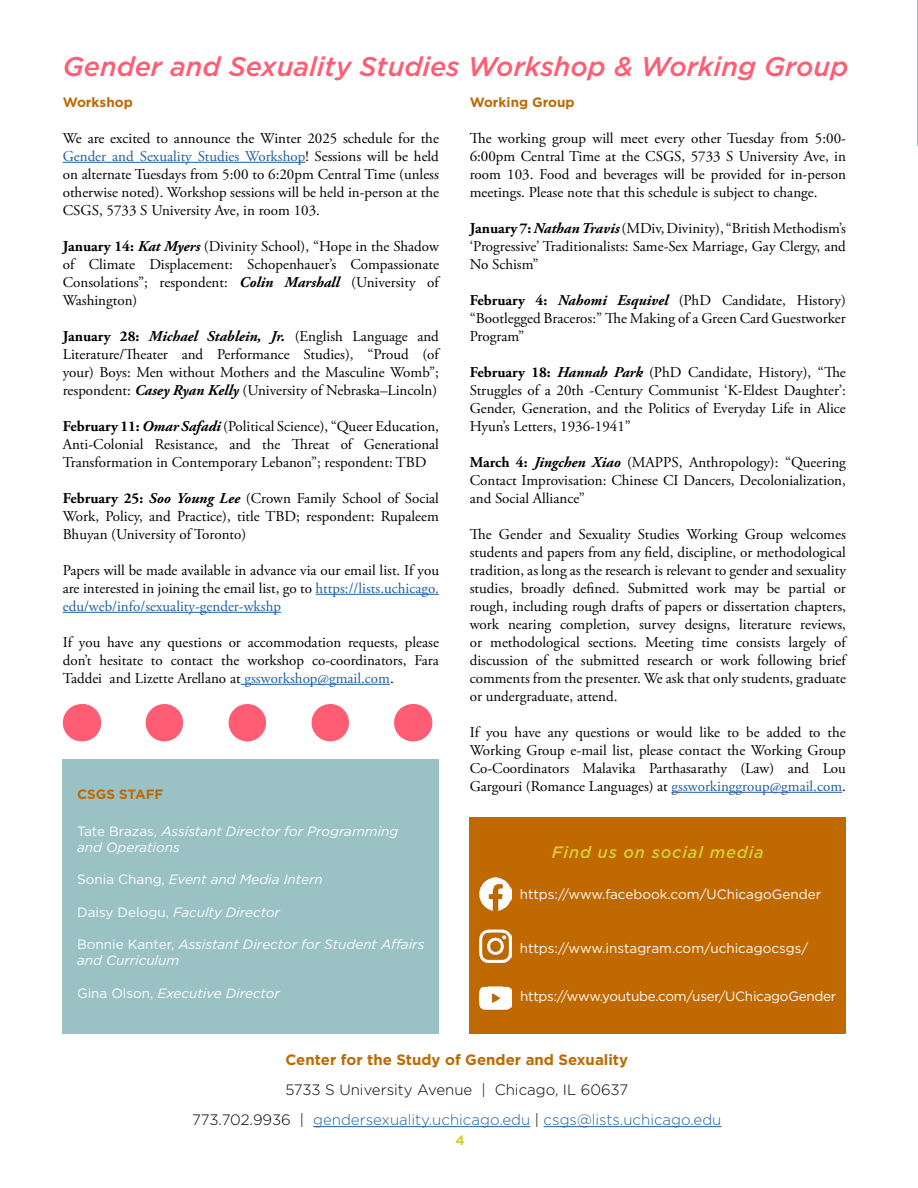
<style>
.page{position:relative;width:918px;height:1188px;background:#fff}
.page>*{position:absolute;margin:0;border:0;box-sizing:border-box;transform-origin:0 0}
.t1{font:italic 500 27px "Gotham";color:#ff5d73}
.t2{font:italic 500 16.5px "Gotham";letter-spacing:.05em;color:#d8cc34}
.t3{font:15px/18px "Adobe Garamond Pro";color:#000;text-align:justify}
.t4{font:300 15px/30px "Gotham";color:#000;text-align:center}
.t5{font:700 15px "Gotham";color:#bf6900}
.t6{font:italic 13.5px/16.2px "Gotham";color:#fff}
.t7{font:13.5px "Gotham";color:#fff}
.t8{font:13.5px "Gotham";letter-spacing:-.02em;color:#fff}
.t9{font:700 13.5px "Gotham";color:#bf6900}
.t10{font:700 13.5px "Gotham";color:#d8cc34}
.s1{color:#215e9e}
.s2{font-weight:700}
.s3{font-weight:700;font-style:italic}
.s4{font-style:normal}
</style>
<div class="page">
<hr style="left:917px;top:0;width:1px;height:145px;background:#9ac2c5">
<hr style="left:313px;top:1126px;width:217px;height:1px;background:#215e9e">
<hr style="left:544px;top:1126px;width:177px;height:1px;background:#215e9e">
<div style="left:470px;top:817px;width:376px;height:217px;background:#bf6900"></div>
<img style="left:479px;top:877px;width:33px;height:33px">
<img style="left:479px;top:986px;width:33px;height:25px">
<img style="left:479px;top:929px;width:33px;height:33px">
<hr style="left:63px;top:162px;width:242px;height:1px;background:#215e9e">
<hr style="left:316px;top:594px;width:123px;height:1px;background:#215e9e">
<hr style="left:63px;top:612px;width:218px;height:1px;background:#215e9e">
<hr style="left:241px;top:684px;width:149px;height:1px;background:#215e9e">
<hr style="left:671px;top:792px;width:171px;height:1px;background:#215e9e">
<div style="left:63px;top:760px;width:376px;height:274px;background:#9ac2c5"></div>
<svg style="left:164px;top:704px;width:185px;height:37px"></svg>
<hr style="left:82px;top:704px;width:1px;height:37px;background:#ff5d73">
<hr style="left:413px;top:704px;width:1px;height:37px;background:#ff5d73">
<h1 class="t1" style="left:63px;top:49px;width:787px">Gender and Sexuality Studies Workshop &amp; Working Group</h1>
<p class="t9" style="left:63px;top:93px;width:72px">Workshop</p>
<p class="t3" style="left:63px;top:130px;width:378px">We are excited to announce the Winter 2025 schedule for the <span class="s1">Gender and Sexuality Studies Workshop</span>! Sessions will be held on alternate Tuesdays from 5:00 to 6:20pm Central Time (unless otherwise noted). Workshop sessions will be held in-person at the CSGS, 5733 S University Ave, in room 103.</p>
<p class="t3" style="left:63px;top:238px;width:378px"><span class="s2">January 14:</span> <span class="s3">Kat Myers</span> (Divinity School), “Hope in the Shadow of Climate Displacement: Schopenhauer’s Compassionate Consolations”; respondent: <span class="s3">Colin Marshall</span> (University of Washington)</p>
<p class="t3" style="left:63px;top:328px;width:378px"><span class="s2">January 28:</span> <span class="s3">Michael Stablein, Jr.</span> (English Language and Literature/Theater and Performance Studies), “Proud (of your) Boys: Men without Mothers and the Masculine Womb”; respondent: <span class="s3">Casey Ryan Kelly</span> (University of Nebraska–Lincoln)</p>
<p class="t3" style="left:63px;top:418px;width:378px"><span class="s2">February 11:</span> <span class="s3">Omar Safadi</span> (Political Science), “Queer Education, Anti-Colonial Resistance, and the Threat of Generational Transformation in Contemporary Lebanon”; respondent: TBD</p>
<p class="t3" style="left:63px;top:490px;width:378px"><span class="s2">February 25:</span> <span class="s3">Soo Young Lee</span> (Crown Family School of Social Work, Policy, and Practice), title TBD; respondent: Rupaleem Bhuyan (University of Toronto)</p>
<p class="t3" style="left:63px;top:562px;width:378px">Papers will be made available in advance via our email list. If you are interested in joining the email list, go to <span class="s1">https://lists.uchicago. edu/web/info/sexuality-gender-wkshp</span></p>
<p class="t3" style="left:63px;top:634px;width:378px">If you have any questions or accommodation requests, please don’t hesitate to contact the workshop co-coordinators, Fara Taddei and Lizette Arellano at <span class="s1">gssworkshop@gmail.com</span>.</p>
<p class="t9" style="left:77px;top:785px;width:88px">CSGS STAFF</p>
<p class="t6" style="left:77px;top:823px;width:323px"><span class="s4">Tate Brazas,</span> Assistant Director for Programming and Operations</p>
<p class="t6" style="left:77px;top:871px;width:247px"><span class="s4">Sonia Chang,</span> Event and Media Intern</p>
<p class="t6" style="left:77px;top:904px;width:204px"><span class="s4">Daisy Delogu,</span> Faculty Director</p>
<p class="t6" style="left:77px;top:936px;width:349px"><span class="s4">Bonnie Kanter,</span> Assistant Director for Student Affairs and Curriculum</p>
<p class="t6" style="left:77px;top:985px;width:204px"><span class="s4">Gina Olson,</span> Executive Director</p>
<p class="t9" style="left:470px;top:93px;width:107px">Working Group</p>
<p class="t3" style="left:470px;top:130px;width:378px">The working group will meet every other Tuesday from 5:00- 6:00pm Central Time at the CSGS, 5733 S University Ave, in room 103. Food and beverages will be provided for in-person meetings. Please note that this schedule is subject to change.</p>
<p class="t3" style="left:470px;top:220px;width:378px"><span class="s2">January 7:</span> <span class="s3">Nathan Travis</span> (MDiv, Divinity), “British Methodism’s ‘Progressive’ Traditionalists: Same-Sex Marriage, Gay Clergy, and No Schism”</p>
<p class="t3" style="left:470px;top:292px;width:378px"><span class="s2">February 4:</span> <span class="s3">Nahomi Esquivel</span> (PhD Candidate, History) “Bootlegged Braceros:” The Making of a Green Card Guestworker Program”</p>
<p class="t3" style="left:470px;top:364px;width:378px"><span class="s2">February 18:</span> <span class="s3">Hannah Park</span> (PhD Candidate, History), “The Struggles of a 20th -Century Communist ‘K-Eldest Daughter’:<br>Gender, Generation, and the Politics of Everyday Life in Alice Hyun’s Letters, 1936-1941”</p>
<p class="t3" style="left:470px;top:454px;width:378px"><span class="s2">March 4:</span> <span class="s3">Jingchen Xiao</span> (MAPPS, Anthropology): “Queering Contact Improvisation: Chinese CI Dancers, Decolonialization, and Social Alliance”</p>
<p class="t3" style="left:470px;top:526px;width:378px">The Gender and Sexuality Studies Working Group welcomes students and papers from any field, discipline, or methodological tradition, as long as the research is relevant to gender and sexuality studies, broadly defined. Submitted work may be partial or rough, including rough drafts of papers or dissertation chapters, work nearing completion, survey designs, literature reviews, or methodological sections. Meeting time consists largely of discussion of the submitted research or work following brief comments from the presenter. We ask that only students, graduate or undergraduate, attend.</p>
<p class="t3" style="left:470px;top:724px;width:378px">If you have any questions or would like to be added to the Working Group e-mail list, please contact the Working Group Co-Coordinators Malavika Parthasarathy (Law) and Lou Gargouri (Romance Languages) at <span class="s1">gssworkinggroup@gmail.com</span>.</p>
<p class="t2" style="left:552px;top:842px;width:214px">Find us on social media</p>
<p class="t7" style="left:520px;top:886px;width:303px">https://www.facebook.com/UChicagoGender</p>
<p class="t7" style="left:520px;top:939px;width:290px">https://www.instagram.com/uchicagocsgs/</p>
<p class="t8" style="left:520px;top:988px;width:318px">https://www.youtube.com/user/UChicagoGender</p>
<p class="t5" style="left:285px;top:1050px;width:344px">Center for the Study of Gender and Sexuality</p>
<p class="t4" style="left:192px;top:1074px;width:531px">5733 S University Avenue | Chicago, IL 60637<br>773.702.9936 | <span class="s1">gendersexuality.uchicago.edu</span> | <span class="s1">csgs@lists.uchicago.edu</span></p>
<p class="t10" style="left:456px;top:1131px;width:11px">4</p>
</div>
